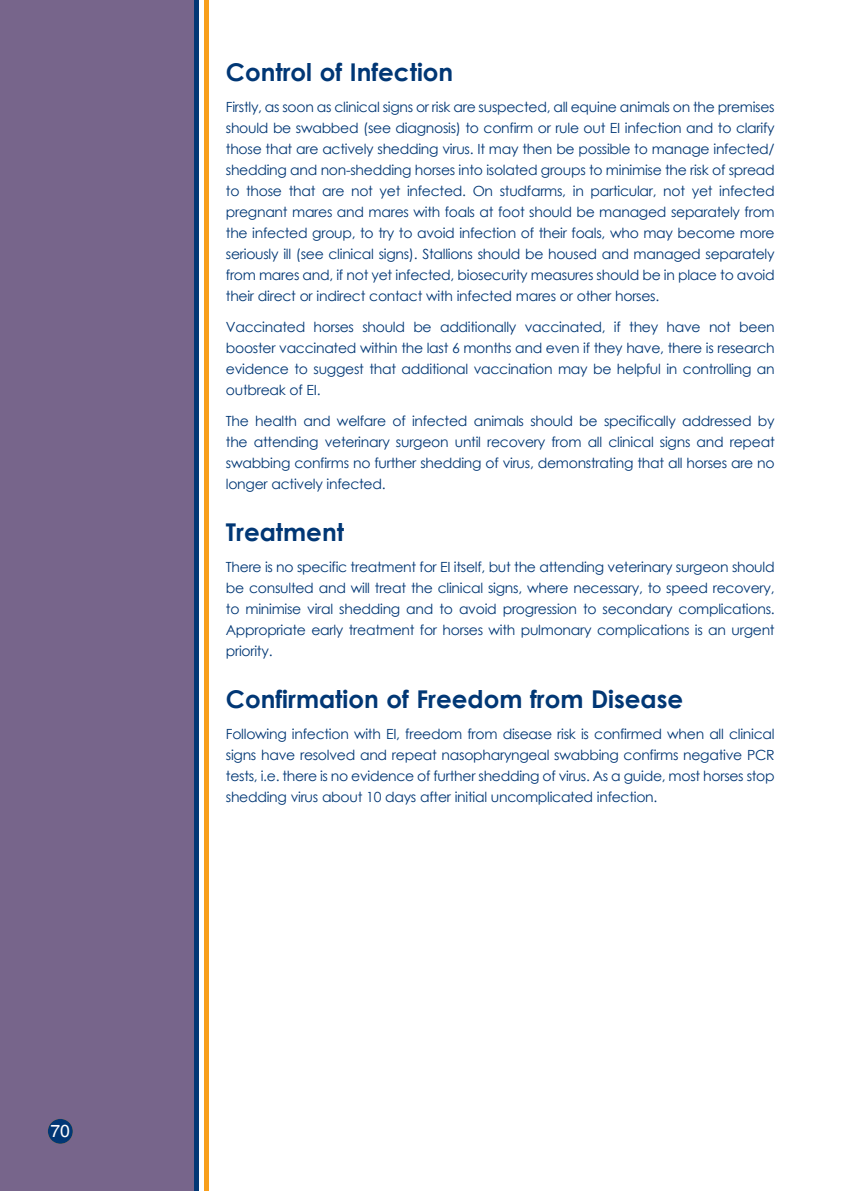
<style>
.page{position:relative;width:844px;height:1191px;background:#fff}
.page>*{position:absolute;margin:0;border:0;box-sizing:border-box;transform-origin:0 0}
.t1{font:700 24.5px "Century Gothic";color:#013775}
.t2{font:17.5px "Helvetica LT Com";color:#fff}
.t3{font:14px/21px "Century Gothic";letter-spacing:-.02em;color:#013775;text-align:justify}
</style>
<div class="page">
<div style="left:0;top:0;width:197px;height:1191px;background:#77658b"></div>
<div style="left:203px;top:0;width:5px;height:1191px;background:#f89f1c"></div>
<div style="left:193px;top:0;width:5px;height:1191px;background:#013775"></div>
<div style="left:48px;top:1118px;width:25px;height:25px;background:#013775;border-radius:50%"></div>
<p class="t2" style="left:50px;top:1120px;width:21px">70</p>
<h1 class="t1" style="left:226px;top:54px;width:229px">Control of Infection</h1>
<p class="t3" style="left:226px;top:97px;width:550px">Firstly, as soon as clinical signs or risk are suspected, all equine animals on the premises should be swabbed (see diagnosis) to confirm or rule out EI infection and to clarify those that are actively shedding virus. It may then be possible to manage infected/ shedding and non-shedding horses into isolated groups to minimise the risk of spread to those that are not yet infected. On studfarms, in particular, not yet infected pregnant mares and mares with foals at foot should be managed separately from the infected group, to try to avoid infection of their foals, who may become more seriously ill (see clinical signs). Stallions should be housed and managed separately from mares and, if not yet infected, biosecurity measures should be in place to avoid their direct or indirect contact with infected mares or other horses.</p>
<p class="t3" style="left:226px;top:316px;width:550px">Vaccinated horses should be additionally vaccinated, if they have not been booster vaccinated within the last 6 months and even if they have, there is research evidence to suggest that additional vaccination may be helpful in controlling an outbreak of EI.</p>
<p class="t3" style="left:226px;top:410px;width:550px">The health and welfare of infected animals should be specifically addressed by the attending veterinary surgeon until recovery from all clinical signs and repeat swabbing confirms no further shedding of virus, demonstrating that all horses are no longer actively infected.</p>
<h1 class="t1" style="left:226px;top:514px;width:120px">Treatment</h1>
<p class="t3" style="left:226px;top:556px;width:550px">There is no specific treatment for EI itself, but the attending veterinary surgeon should be consulted and will treat the clinical signs, where necessary, to speed recovery, to minimise viral shedding and to avoid progression to secondary complications.<br>Appropriate early treatment for horses with pulmonary complications is an urgent priority.</p>
<h1 class="t1" style="left:226px;top:680px;width:458px">Confirmation of Freedom from Disease</h1>
<p class="t3" style="left:226px;top:723px;width:550px">Following infection with EI, freedom from disease risk is confirmed when all clinical signs have resolved and repeat nasopharyngeal swabbing confirms negative PCR tests, i.e. there is no evidence of further shedding of virus. As a guide, most horses stop shedding virus about 10 days after initial uncomplicated infection.</p>
</div>
